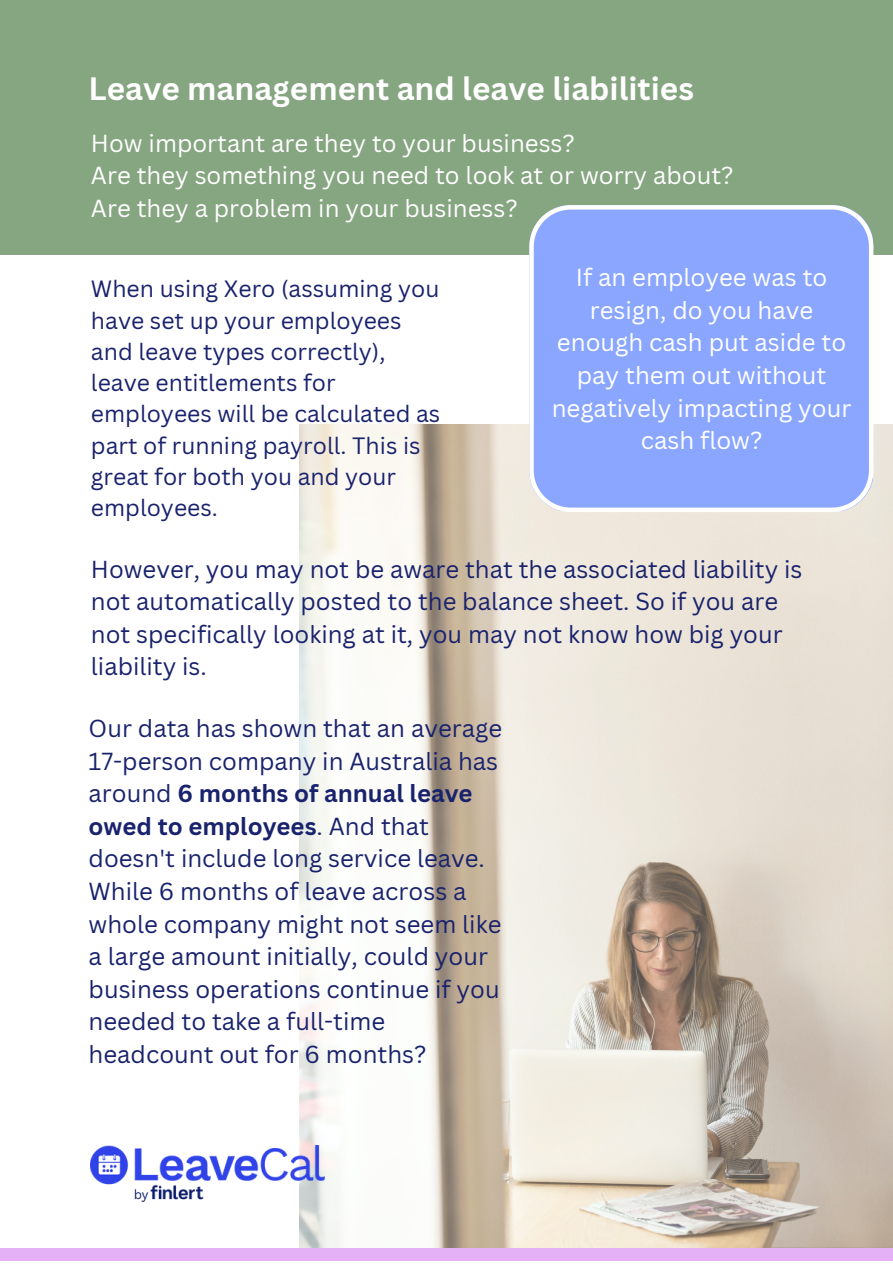
<style>
.page{position:relative;width:893px;height:1264px;background:#fff}
.page>*{position:absolute;margin:0;border:0;box-sizing:border-box;transform-origin:0 0}
.t1{font:700 31.5px "Canva Sans";color:#fff}
.t2{font:24px/32.5px "Canva Sans";color:#19226c}
.t3{font:24px/32.5px "Canva Sans";color:#fff;text-align:center}
.t4{font:22.95px/31.2px "Canva Sans";color:#19226c}
.s1{font-weight:700}
</style>
<div class="page">
<div style="left:0;top:0;width:892px;height:255px;background:#86a581"></div>
<div style="left:0;top:1248px;width:892px;height:12px;background:#e4b1f7"></div>
<img style="left:299px;top:425px;width:593px;height:822px">
<svg style="left:529px;top:205px;width:344px;height:307px;background:#90abfd"></svg>
<img style="left:91px;top:1145px;width:234px;height:56px">
<h1 class="t1" style="left:89px;top:66px;width:607px">Leave management and leave liabilities</h1>
<p class="t3" style="left:91px;top:126px;width:644px;text-align:left">How important are they to your business?<br>Are they something you need to look at or worry about?<br>Are they a problem in your business?</p>
<p class="t4" style="left:91px;top:273px;width:351px">When using Xero (assuming you have set up your employees and leave types correctly), leave entitlements for employees will be calculated as part of running payroll. This is great for both you and your employees.</p>
<p class="t3" style="left:551px;top:260px;width:301px">If an employee was to resign, do you have enough cash put aside to pay them out without negatively impacting your cash flow?</p>
<p class="t2" style="left:91px;top:552px;width:713px">However, you may not be aware that the associated liability is not automatically posted to the balance sheet. So if you are not specifically looking at it, you may not know how big your liability is.</p>
<p class="t2" style="left:89px;top:711px;width:415px">Our data has shown that an average<br>17-person company in Australia has around <span class="s1">6 months of annual leave owed to employees</span>. And that doesn't include long service leave.<br>While 6 months of leave across a whole company might not seem like a large amount initially, could your business operations continue if you needed to take a full-time headcount out for 6 months?</p>
</div>
